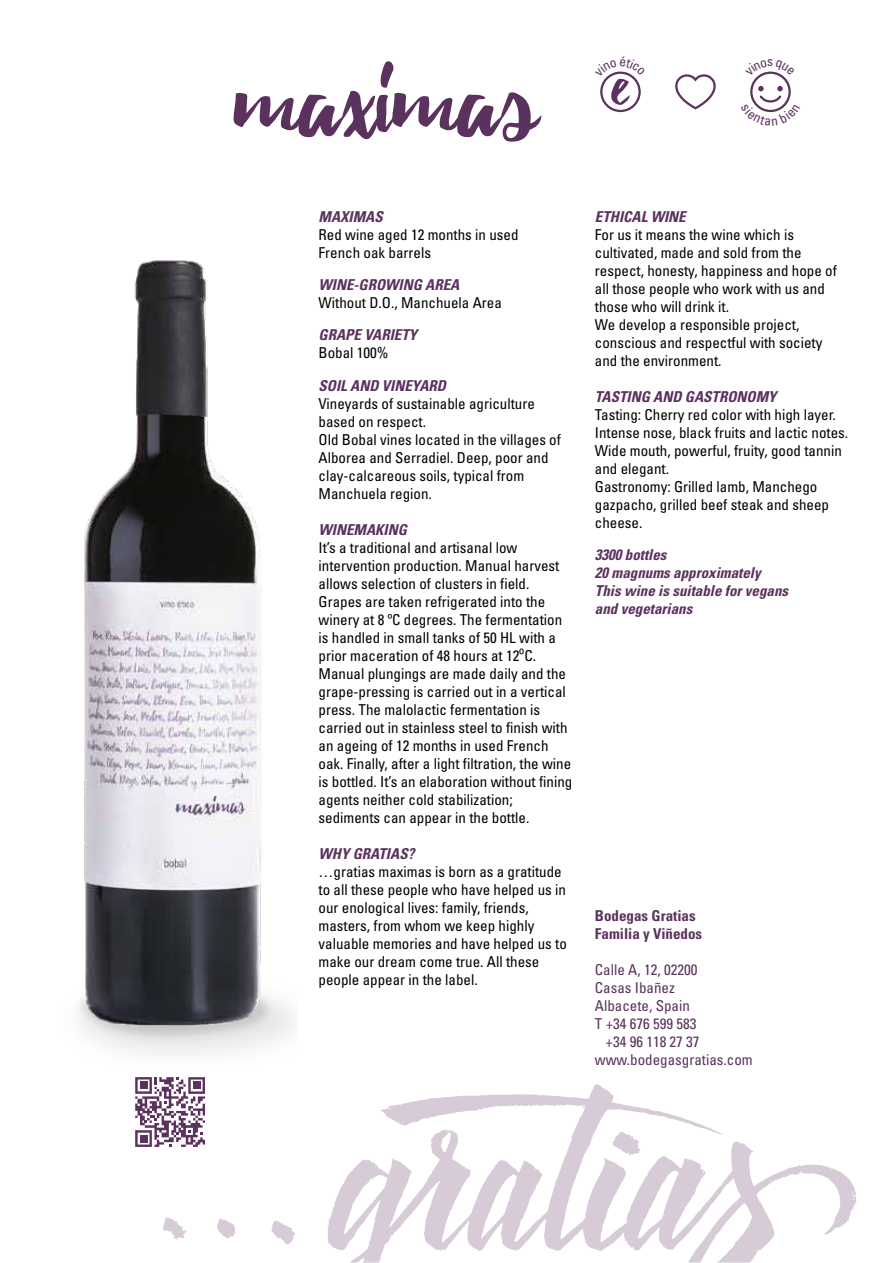
<style>
.page{position:relative;width:893px;height:1263px;background:#fff}
.page>*{position:absolute;margin:0;border:0;box-sizing:border-box;transform-origin:0 0}
.t1{font:124.5px "Debby";color:#5b315e}
.t2{font:condensed 15px/18px "Univers";color:#000}
.t3{font:italic 700 condensed 15px/18px "Univers";color:#5b315e}
.t4{font:condensed 15px "Univers";color:#5b315e}
.t5{font:700 condensed 15px/18px "Univers";color:#5b315e}
.s1{font-family:"Myriad Pro";font-stretch:normal}
</style>
<div class="page">
<svg style="left:287px;top:1084px;width:570px;height:178px"></svg>
<svg style="left:613px;top:1132px;width:27px;height:24px"></svg>
<svg style="left:271px;top:1220px;width:24px;height:24px"></svg>
<svg style="left:163px;top:1217px;width:23px;height:22px"></svg>
<svg style="left:217px;top:1219px;width:18px;height:20px"></svg>
<svg style="left:675px;top:74px;width:41px;height:36px"></svg>
<div style="left:600px;top:72px;width:41px;height:40px;border:2px solid #5b315e;border-radius:50%"></div>
<div style="left:750px;top:72px;width:41px;height:40px;border:2px solid #5b315e;border-radius:50%"></div>
<svg style="left:135px;top:1104px;width:70px;height:43px"></svg>
<div style="left:140px;top:1135px;width:7px;height:7px;background:#5b315e"></div>
<img style="left:78px;top:260px;width:219px;height:844px">
<svg style="left:600px;top:71px;width:41px;height:34px"></svg>
<svg style="left:758px;top:71px;width:25px;height:5px"></svg>
<svg style="left:750px;top:86px;width:41px;height:27px"></svg>
<h1 class="t1" style="left:233px;top:19px;width:306px">maximas</h1>
<p class="t3" style="left:319px;top:207px;width:66px">MAXIMAS</p>
<p class="t2" style="left:319px;top:225px;width:201px">Red wine aged 12 months in used<br>French oak barrels</p>
<p class="t3" style="left:319px;top:276px;width:142px">WINE-GROWING AREA</p>
<p class="t2" style="left:319px;top:293px;width:185px">Without D.O., Manchuela Area</p>
<p class="t3" style="left:319px;top:326px;width:100px">GRAPE VARIETY</p>
<p class="t2" style="left:319px;top:344px;width:71px">Bobal 100%</p>
<p class="t3" style="left:319px;top:376px;width:129px">SOIL AND VINEYARD</p>
<p class="t2" style="left:319px;top:394px;width:244px">Vineyards of sustainable agriculture based on respect.<br>Old Bobal vines located in the villages of<br>Alborea and Serradiel. Deep, poor and clay-calcareous soils, typical from<br>Manchuela region.</p>
<p class="t3" style="left:319px;top:520px;width:90px">WINEMAKING</p>
<p class="t2" style="left:319px;top:538px;width:255px">It’s a traditional and artisanal low intervention production. Manual harvest allows selection of clusters in field.<br>Grapes are taken refrigerated into the winery at 8 ºC degrees. The fermentation is handled in small tanks of 50 HL with a prior maceration of 48 hours at 12<span class="s1">0</span>C.<br>Manual plungings are made daily and the grape-pressing is carried out in a vertical press. The malolactic fermentation is carried out in stainless steel to finish with an ageing of 12 months in used French oak. Finally, after a light filtration, the wine is bottled. It’s an elaboration without fining agents neither cold stabilization; sediments can appear in the bottle.</p>
<p class="t3" style="left:319px;top:844px;width:97px">WHY GRATIAS?</p>
<p class="t2" style="left:319px;top:862px;width:250px">…gratias maximas is born as a gratitude to all these people who have helped us in our enological lives: family, friends, masters, from whom we keep highly valuable memories and have helped us to make our dream come true. All these people appear in the label.</p>
<p class="t3" style="left:595px;top:207px;width:92px">ETHICAL WINE</p>
<p class="t2" style="left:595px;top:225px;width:243px">For us it means the wine which is cultivated, made and sold from the respect, honesty, happiness and hope of all those people who work with us and those who will drink it.<br>We develop a responsible project, conscious and respectful with society and the environment.</p>
<p class="t3" style="left:595px;top:387px;width:183px">TASTING AND GASTRONOMY</p>
<p class="t2" style="left:595px;top:405px;width:255px">Tasting: Cherry red color with high layer.<br>Intense nose, black fruits and lactic notes.<br>Wide mouth, powerful, fruity, good tannin and elegant.<br>Gastronomy: Grilled lamb, Manchego gazpacho, grilled beef steak and sheep cheese.</p>
<p class="t3" style="left:595px;top:546px;width:195px">3300 bottles<br>20 magnums approximately<br>This wine is suitable for vegans and vegetarians</p>
<p class="t5" style="left:595px;top:907px;width:109px">Bodegas Gratias<br>Familia y Viñedos</p>
<p class="t4" style="left:595px;top:960px;width:104px">Calle A, 12, 02200</p>
<p class="t4" style="left:595px;top:978px;width:81px">Casas Ibañez</p>
<p class="t4" style="left:595px;top:996px;width:96px">Albacete, Spain</p>
<p class="t4" style="left:595px;top:1014px;width:103px">T +34 676 599 583</p>
<p class="t4" style="left:605px;top:1032px;width:96px">+34 96 118 27 37</p>
<p class="t4" style="left:595px;top:1050px;width:159px">www.bodegasgratias.com</p>
</div>
